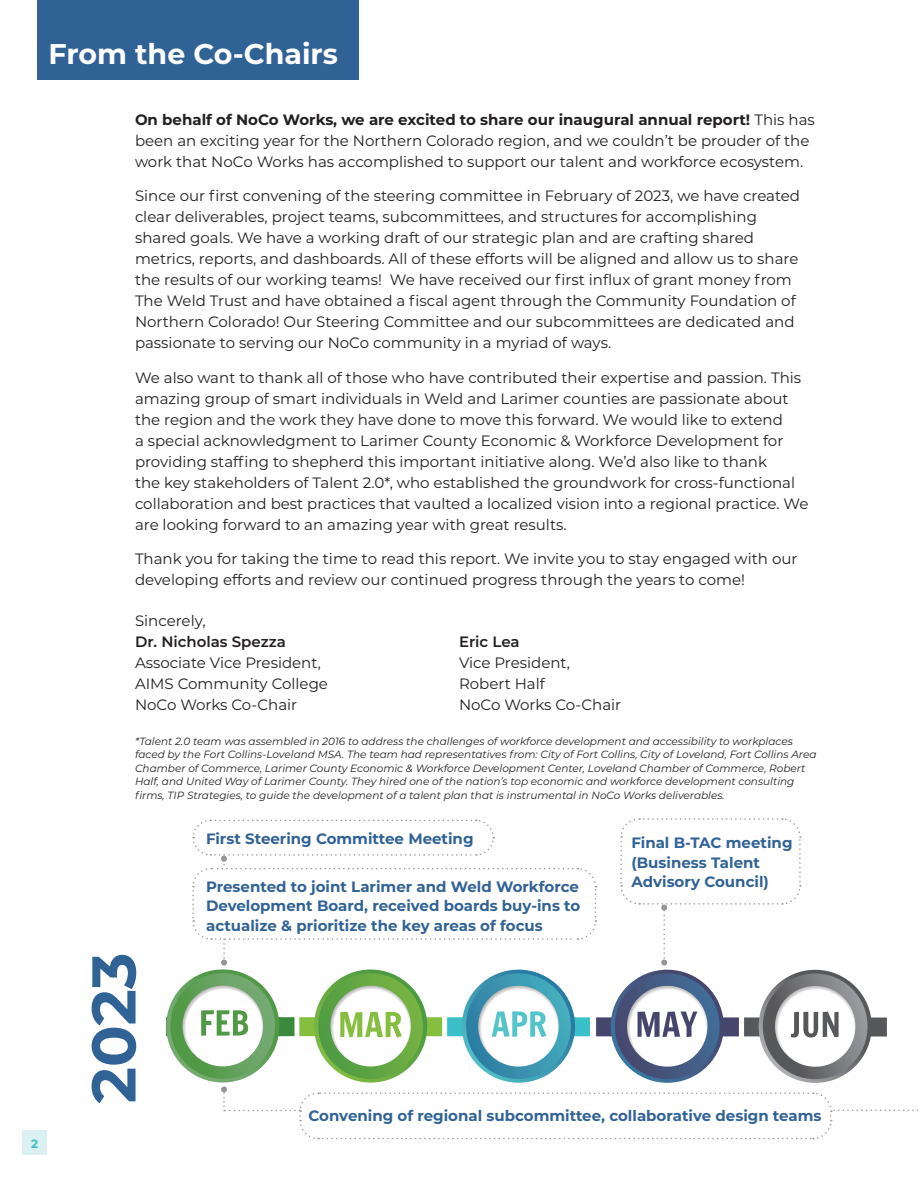
<style>
.page{position:relative;width:918px;height:1188px;background:#fff}
.page>*{position:absolute;margin:0;border:0;box-sizing:border-box;transform-origin:0 0}
.t1{font:700 61.8px "Montserrat";color:#316296}
.t2{font:700 28.5px "Montserrat";color:#fff}
.t3{font:15px/21px "Montserrat";color:#231f20}
.t4{font:700 15px/19.5px "Montserrat";color:#316296;text-align:justify}
.t5{font:600 15px "Montserrat";color:#231f20}
.t6{font:700 12px "Montserrat";color:#3bc0c8}
.t7{font:italic 10.5px/13.5px "Montserrat";color:#231f20}
.s1{font-weight:700}
</style>
<div class="page">
<div style="left:37px;top:0;width:322px;height:80px;background:#316296"></div>
<svg style="left:166px;top:818px;width:752px;height:322px"></svg>
<div style="left:22px;top:1131px;width:25px;height:24px;background:#daf0f2"></div>
<h2 class="t2" style="left:49px;top:33px;width:291px">From the Co-Chairs</h2>
<p class="t6" style="left:31px;top:1135px;width:9px">2</p>
<p class="t3" style="left:135px;top:108px;width:681px"><span class="s1">On behalf of NoCo Works, we are excited to share our inaugural annual report!</span> This has been an exciting year for the Northern Colorado region, and we couldn’t be prouder of the work that NoCo Works has accomplished to support our talent and workforce ecosystem.</p>
<p class="t3" style="left:135px;top:185px;width:667px">Since our first convening of the steering committee in February of 2023, we have created clear deliverables, project teams, subcommittees, and structures for accomplishing shared goals. We have a working draft of our strategic plan and are crafting shared metrics, reports, and dashboards. All of these efforts will be aligned and allow us to share the results of our working teams! We have received our first influx of grant money from The Weld Trust and have obtained a fiscal agent through the Community Foundation of Northern Colorado! Our Steering Committee and our subcommittees are dedicated and passionate to serving our NoCo community in a myriad of ways.</p>
<p class="t3" style="left:135px;top:366px;width:675px">We also want to thank all of those who have contributed their expertise and passion. This amazing group of smart individuals in Weld and Larimer counties are passionate about the region and the work they have done to move this forward. We would like to extend<br>a special acknowledgment to Larimer County Economic &amp; Workforce Development for providing staffing to shepherd this important initiative along. We’d also like to thank<br>the key stakeholders of Talent 2.0*, who established the groundwork for cross-functional collaboration and best practices that vaulted a localized vision into a regional practice. We are looking forward to an amazing year with great results.</p>
<p class="t3" style="left:135px;top:548px;width:664px">Thank you for taking the time to read this report. We invite you to stay engaged with our developing efforts and review our continued progress through the years to come!</p>
<p class="t3" style="left:135px;top:610px;width:72px">Sincerely,</p>
<p class="t5" style="left:135px;top:631px;width:152px">Dr. Nicholas Spezza</p>
<p class="t5" style="left:459px;top:631px;width:62px">Eric Lea</p>
<p class="t3" style="left:135px;top:652px;width:187px">Associate Vice President,</p>
<p class="t3" style="left:459px;top:652px;width:113px">Vice President,</p>
<p class="t3" style="left:135px;top:673px;width:195px">AIMS Community College</p>
<p class="t3" style="left:459px;top:673px;width:87px">Robert Half</p>
<p class="t3" style="left:135px;top:694px;width:164px">NoCo Works Co-Chair</p>
<p class="t3" style="left:459px;top:694px;width:164px">NoCo Works Co-Chair</p>
<p class="t7" style="left:135px;top:734px;width:683px">*Talent 2.0 team was assembled in 2016 to address the challenges of workforce development and accessibility to workplaces faced by the Fort Collins-Loveland MSA. The team had representatives from: City of Fort Collins, City of Loveland, Fort Collins Area Chamber of Commerce, Larimer County Economic &amp; Workforce Development Center, Loveland Chamber of Commerce, Robert Half, and United Way of Larimer County. They hired one of the nation’s top economic and workforce development consulting firms, TIP Strategies, to guide the development of a talent plan that is instrumental in NoCo Works deliverables.</p>
<p class="t4" style="left:206px;top:828px;width:269px">First Steering Committee Meeting</p>
<p class="t4" style="left:206px;top:876px;width:376px">Presented to joint Larimer and Weld Workforce Development Board, received boards buy-ins to actualize &amp; prioritize the key areas of focus</p>
<p class="t4" style="left:631px;top:832px;width:163px;text-align:left">Final B-TAC meeting (Business Talent<br>Advisory Council)</p>
<h1 class="t1" style="left:69px;top:1103px;width:152px;rotate:-90deg">2023</h1>
<p class="t4" style="left:309px;top:1105px;width:514px">Convening of regional subcommittee, collaborative design teams</p>
</div>
